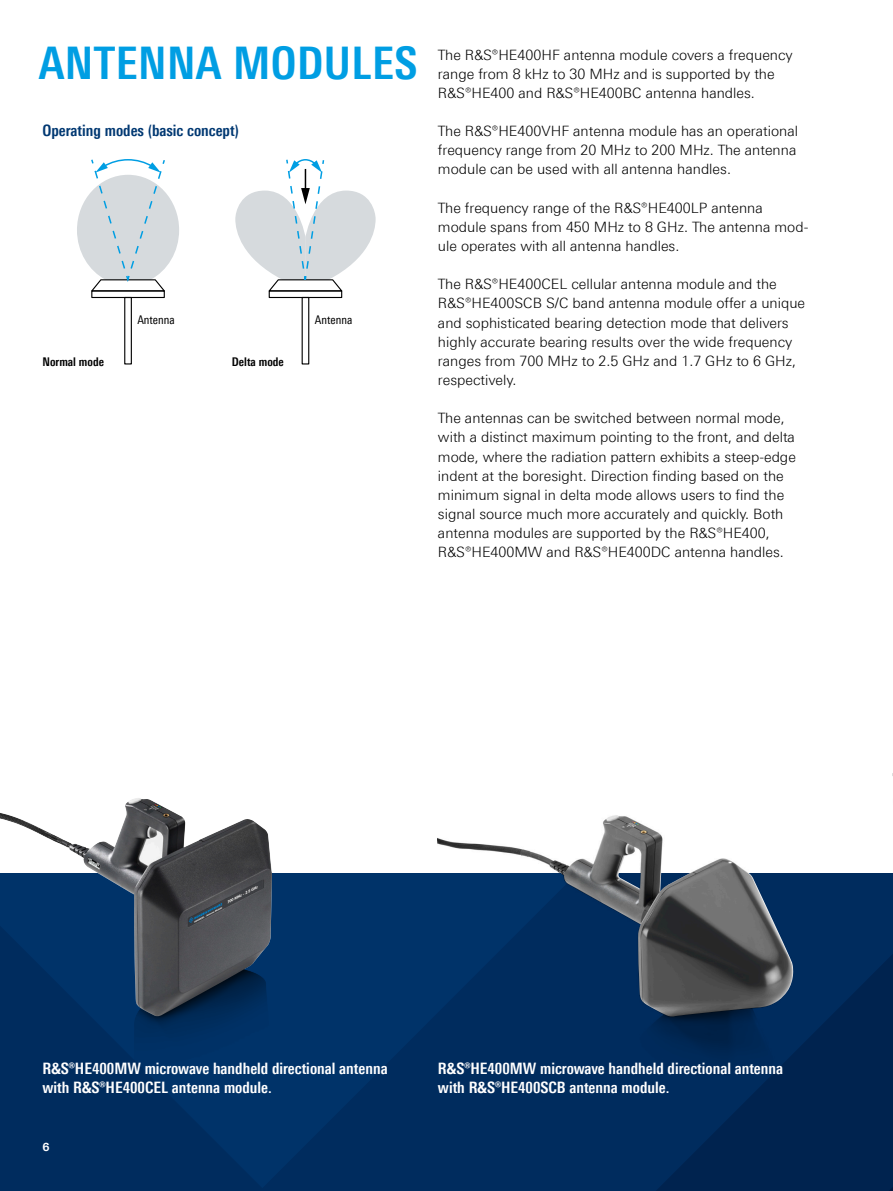
<style>
.page{position:relative;width:893px;height:1191px;background:#fff}
.page>*{position:absolute;margin:0;border:0;box-sizing:border-box;transform-origin:0 0}
.Seiten_Headline_30Pt{font:700 45px "Linotype Univers 620 Cn";letter-spacing:.01em;color:#009ee3}
.Grafik_Tabelle_Übers{font:700 15.75px/19.2px "Linotype Univers 620 Cn";color:#fff}
.Grafik-Tabelle_Übers{font:700 15.75px "Linotype Univers 620 Cn";color:#003872}
.Haupttext{font:300 14.25px/19.2px "Linotype Univers 330";color:#000}
.Grafiktext_fett{font:700 12px "Linotype Univers 620 Cn";color:#000}
.Grafiktext_ohne_Rast{font:12px "Linotype Univers 420 Cn";color:#000}
.t1{font:700 11.25px "Linotype Univers 630";color:#fff}
</style>
<div class="page">
<svg style="left:0;top:1093px;width:893px;height:98px;background:#002655"></svg>
<svg style="left:0;top:873px;width:577px;height:315px;background:#002e62"></svg>
<img style="left:133px;top:1017px;width:137px;height:72px">
<img style="left:438px;top:823px;width:455px;height:270px">
<div style="left:91px;top:290px;width:74px;height:8px;border:1px solid #000"></div>
<div style="left:124px;top:297px;width:8px;height:67px;border:1px solid #000"></div>
<div style="left:269px;top:290px;width:73px;height:8px;border:1px solid #000"></div>
<div style="left:302px;top:297px;width:7px;height:67px;border:1px solid #000"></div>
<svg style="left:77px;top:159px;width:102px;height:133px"></svg>
<svg style="left:235px;top:159px;width:141px;height:133px"></svg>
<img style="left:0;top:798px;width:272px;height:219px">
<img style="left:438px;top:815px;width:202px;height:109px">
<p class="Seiten_Headline_30Pt" style="left:39px;top:36px;width:380px">ANTENNA MODULES</p>
<p class="Grafik-Tabelle_Übers" style="left:43px;top:121px;width:198px">Operating modes (basic concept)</p>
<p class="Grafiktext_ohne_Rast" style="left:137px;top:313px;width:39px">Antenna</p>
<p class="Grafiktext_ohne_Rast" style="left:315px;top:313px;width:39px">Antenna</p>
<p class="Grafiktext_fett" style="left:43px;top:354px;width:63px">Normal mode</p>
<p class="Grafiktext_fett" style="left:232px;top:354px;width:53px">Delta mode</p>
<p class="Haupttext" style="left:438px;top:45px;width:356px">The R&amp;S®HE400HF antenna module covers a frequency range from 8 kHz to 30 MHz and is supported by the<br>R&amp;S®HE400 and R&amp;S®HE400BC antenna handles.</p>
<p class="Haupttext" style="left:438px;top:121px;width:362px">The R&amp;S®HE400VHF antenna module has an operational frequency range from 20 MHz to 200 MHz. The antenna module can be used with all antenna handles.</p>
<p class="Haupttext" style="left:438px;top:198px;width:372px">The frequency range of the R&amp;S®HE400LP antenna module spans from 450 MHz to 8 GHz. The antenna mod&shy;ule operates with all antenna handles.</p>
<p class="Haupttext" style="left:438px;top:274px;width:369px">The R&amp;S®HE400CEL cellular antenna module and the R&amp;S®HE400SCB S/C band antenna module offer a unique and sophisticated bearing detection mode that delivers highly accurate bearing results over the wide frequency ranges from 700 MHz to 2.5 GHz and 1.7 GHz to 6 GHz, respectively.</p>
<p class="Haupttext" style="left:438px;top:408px;width:359px">The antennas can be switched between normal mode, with a distinct maximum pointing to the front, and delta mode, where the radiation pattern exhibits a steep-edge indent at the boresight. Direction finding based on the minimum signal in delta mode allows users to find the signal source much more accurately and quickly. Both antenna modules are supported by the R&amp;S®HE400, R&amp;S®HE400MW and R&amp;S®HE400DC antenna handles.</p>
<p class="Grafik_Tabelle_Übers" style="left:43px;top:1058px;width:347px">R&amp;S®HE400MW microwave handheld directional antenna with R&amp;S®HE400CEL antenna module.</p>
<p class="Grafik_Tabelle_Übers" style="left:438px;top:1058px;width:347px">R&amp;S®HE400MW microwave handheld directional antenna with R&amp;S®HE400SCB antenna module.</p>
<p class="t1" style="left:43px;top:1139px;width:9px">6</p>
</div>
